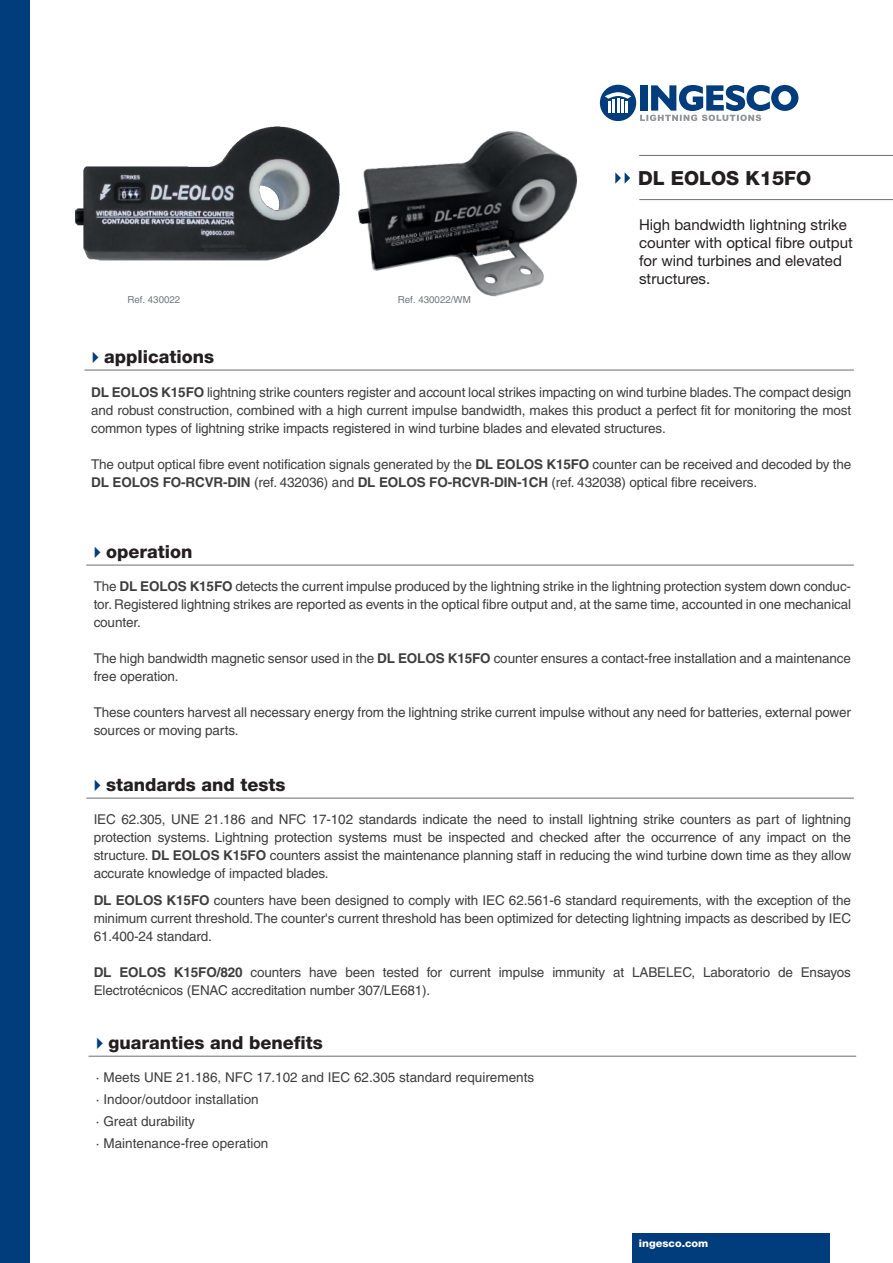
<style>
.page{position:relative;width:893px;height:1263px;background:#fff}
.page>*{position:absolute;margin:0;border:0;box-sizing:border-box;transform-origin:0 0}
.t1{font:800 19.5px "Helvetica Neue";color:#231f20}
.t2{font:800 18px "Helvetica Neue";color:#231f20}
.t3{font:15px/18px "Helvetica Neue";color:#231f20}
.t4{font:13.5px/18px "Helvetica";letter-spacing:-.01em;color:#3e3e3f}
.t5{font:800 10.5px "Helvetica Neue";color:#fff;scale:1.04 1}
.t6{font:9.75px "Helvetica";color:#74787a}
.s1{color:#013d7d}
.s2{font-weight:700}
</style>
<div class="page">
<svg style="left:640px;top:85px;width:158px;height:36px"></svg>
<div style="left:600px;top:85px;width:36px;height:36px;background:#013d7d;border-radius:50%"></div>
<svg style="left:606px;top:92px;width:25px;height:21px"></svg>
<hr style="left:639px;top:155px;width:254px;height:1px;background:#6c6d70">
<hr style="left:84px;top:370px;width:770px;height:1px;background:#6c6d70">
<hr style="left:639px;top:199px;width:254px;height:1px;background:#6c6d70">
<svg style="left:615px;top:172px;width:15px;height:12px"></svg>
<hr style="left:86px;top:565px;width:768px;height:1px;background:#6c6d70">
<hr style="left:89px;top:1056px;width:767px;height:1px;background:#6c6d70">
<hr style="left:86px;top:798px;width:768px;height:1px;background:#6c6d70">
<div style="left:0;top:0;width:30px;height:1263px;background:#013d7d"></div>
<div style="left:632px;top:1233px;width:198px;height:30px;background:#013d7d"></div>
<img style="left:75px;top:126px;width:259px;height:135px">
<img style="left:334px;top:89px;width:272px;height:208px">
<h1 class="t1" style="left:638px;top:167px;width:175px">DL EOLOS K15FO</h1>
<p class="t6" style="left:127px;top:294px;width:54px">Ref. 430022</p>
<p class="t6" style="left:398px;top:294px;width:74px">Ref. 430022/WM</p>
<h2 class="t2" style="left:86px;top:346px;width:130px"><span class="s1">✔</span>applications</h2>
<p class="t3" style="left:639px;top:216px;width:215px">High bandwidth lightning strike counter with optical fibre output for wind turbines and elevated structures.</p>
<p class="t4" style="left:91px;top:383px;width:762px;text-align:justify"><span class="s2">DL EOLOS K15FO</span> lightning strike counters register and account local strikes impacting on wind turbine blades. The compact design and robust construction, combined with a high current impulse bandwidth, makes this product a perfect fit for monitoring the most common types of lightning strike impacts registered in wind turbine blades and elevated structures.</p>
<p class="t4" style="left:91px;top:455px;width:762px">The output optical fibre event notification signals generated by the <span class="s2">DL EOLOS K15FO</span> counter can be received and decoded by the<br><span class="s2">DL EOLOS FO-RCVR-DIN</span> (ref. 432036) and <span class="s2">DL EOLOS FO-RCVR-DIN-1CH</span> (ref. 432038) optical fibre receivers.</p>
<h2 class="t2" style="left:88px;top:541px;width:106px"><span class="s1">✔</span>operation</h2>
<p class="t4" style="left:94px;top:577px;width:759px;text-align:justify">The <span class="s2">DL EOLOS K15FO</span> detects the current impulse produced by the lightning strike in the lightning protection system down conduc&shy;tor. Registered lightning strikes are reported as events in the optical fibre output and, at the same time, accounted in one mechanical counter.</p>
<p class="t4" style="left:94px;top:649px;width:759px">The high bandwidth magnetic sensor used in the <span class="s2">DL EOLOS K15FO</span> counter ensures a contact-free installation and a maintenance free operation.</p>
<p class="t4" style="left:94px;top:703px;width:759px">These counters harvest all necessary energy from the lightning strike current impulse without any need for batteries, external power sources or moving parts.</p>
<h2 class="t2" style="left:88px;top:774px;width:199px"><span class="s1">✔</span>standards and tests</h2>
<p class="t4" style="left:94px;top:810px;width:759px;text-align:justify">IEC 62.305, UNE 21.186 and NFC 17-102 standards indicate the need to install lightning strike counters as part of lightning protection systems. Lightning protection systems must be inspected and checked after the occurrence of any impact on the structure. <span class="s2">DL EOLOS K15FO</span> counters assist the maintenance planning staff in reducing the wind turbine down time as they allow accurate knowledge of impacted blades.</p>
<p class="t4" style="left:94px;top:891px;width:759px;text-align:justify"><span class="s2">DL EOLOS K15FO</span> counters have been designed to comply with IEC 62.561-6 standard requirements, with the exception of the minimum current threshold. The counter's current threshold has been optimized for detecting lightning impacts as described by IEC 61.400-24 standard.</p>
<p class="t4" style="left:94px;top:963px;width:759px"><span class="s2">DL EOLOS K15FO/820</span> counters have been tested for current impulse immunity at LABELEC, Laboratorio de Ensayos<br>Electrotécnicos (ENAC accreditation number 307/LE681).</p>
<h2 class="t2" style="left:90px;top:1032px;width:234px"><span class="s1">✔</span>guaranties and benefits</h2>
<p class="t4" style="left:96px;top:1066px;width:440px;line-height:22.2px">· Meets UNE 21.186, NFC 17.102 and IEC 62.305 standard requirements · Indoor/outdoor installation<br>· Great durability<br>· Maintenance-free operation</p>
<p class="t5" style="left:639px;top:1237px;width:68px">ingesco.com</p>
</div>
